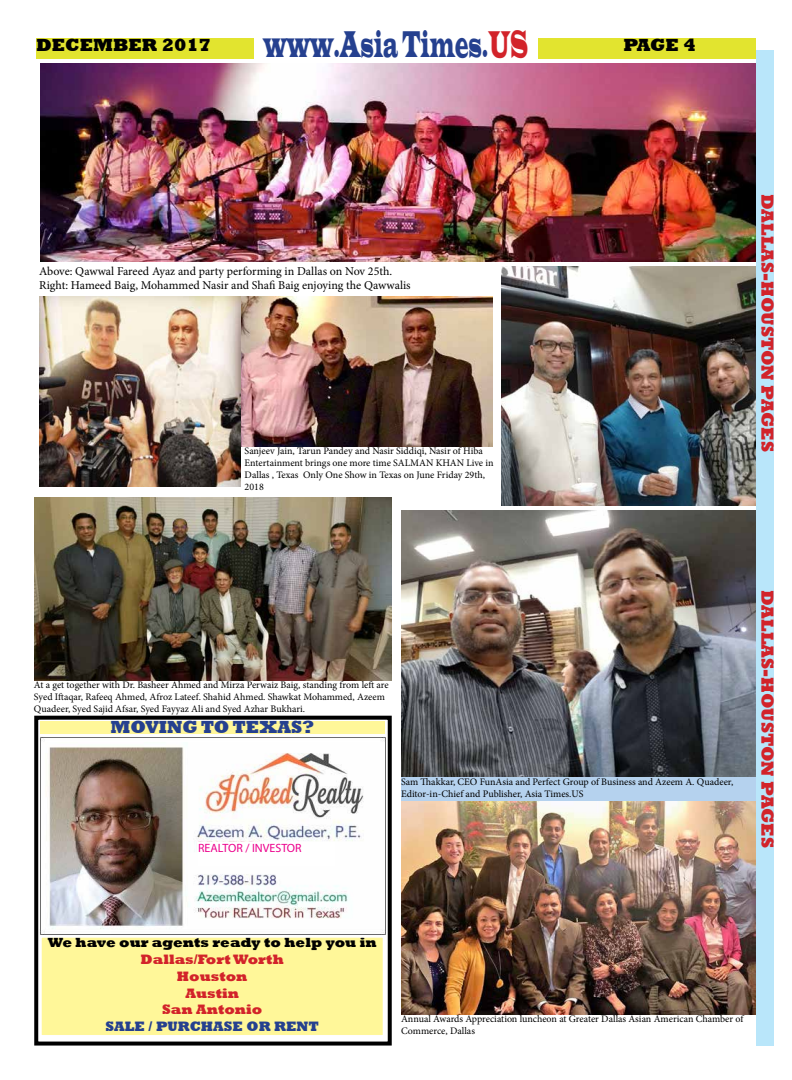
<style>
.page{position:relative;width:792px;height:1080px;background:#fff}
.page>*{position:absolute;margin:0;border:0;box-sizing:border-box;transform-origin:0 0}
.t1{font:38.3px "Latin Wide";color:#25408f;scale:.39 1}
.t2{font:800 18px "Rockwell";color:#d2232a}
.t3{font:800 18px "Rockwell";color:#000}
.t4{font:800 18px "Rockwell";color:#25408f}
.t5{font:800 14px/16.8px "Rockwell";color:#d2232a;text-align:center}
.t6{font:800 14px "Rockwell";color:#000}
.t7{font:800 14px "Rockwell";color:#25408f}
.t8{font:12px/14.4px "Minion Pro";color:#000}
.t9{font:12px "Myriad Pro";color:#ec008c}
.t10{font:10px/12px "Minion Pro";color:#000}
.s1{color:#d2232a}
</style>
<div class="page">
<div style="left:36px;top:38px;width:720px;height:21px;background:#e2e42f"></div>
<div style="left:254px;top:35px;width:284px;height:24px;background:#fff"></div>
<img style="left:401px;top:801px;width:355px;height:214px">
<img style="left:40px;top:731px;width:346px;height:204px">
<div style="left:34px;top:716px;width:358px;height:330px;border:4px solid #000"></div>
<div style="left:41px;top:937px;width:342px;height:98px;background:#fff799"></div>
<div style="left:41px;top:937px;width:342px;height:99px;border:1px solid #fff"></div>
<div style="left:40px;top:721px;width:344px;height:13px;background:#fff799"></div>
<div style="left:198px;top:842px;width:136px;height:23px;background:#fff"></div>
<img style="left:40px;top:63px;width:716px;height:199px">
<img style="left:240px;top:297px;width:252px;height:149px">
<img style="left:501px;top:266px;width:255px;height:240px">
<img style="left:401px;top:510px;width:355px;height:268px">
<img style="left:34px;top:497px;width:358px;height:183px">
<img style="left:39px;top:297px;width:201px;height:189px">
<div style="left:401px;top:778px;width:355px;height:23px;background:#b5d2ee"></div>
<div style="left:756px;top:50px;width:18px;height:996px;background:#b9e6fa"></div>
<h2 class="t3" style="left:36px;top:35px;width:177px">DECEMBER 2017</h2>
<h1 class="t1" style="left:264px;top:20px;width:681px">www.Asia Times.<span class="s1">US</span></h1>
<h2 class="t3" style="left:623px;top:35px;width:74px">PAGE 4</h2>
<p class="t8" style="left:39px;top:264px;width:373px">Above: Qawwal Fareed Ayaz and party performing in Dallas on Nov 25th.<br>Right: Hameed Baig, Mohammed Nasir and Shafi Baig enjoying the Qawwalis</p>
<p class="t10" style="left:245px;top:444px;width:251px">Sanjeev Jain, Tarun Pandey and Nasir Siddiqi, Nasir of Hiba Entertainment brings one more time SALMAN KHAN Live in Dallas , Texas Only One Show in Texas on June Friday 29th, 2018</p>
<h2 class="t2" style="left:778px;top:194px;width:259px;rotate:90deg">DALLAS-HOUSTON PAGES</h2>
<p class="t10" style="left:34px;top:679px;width:356px">At a get together with Dr. Basheer Ahmed and Mirza Perwaiz Baig, standing from left are<br>Syed Iftaqar, Rafeeq Ahmed, Afroz Lateef. Shahid Ahmed. Shawkat Mohammed, Azeem<br>Quadeer, Syed Sajid Afsar, Syed Fayyaz Ali and Syed Azhar Bukhari.</p>
<h2 class="t4" style="left:111px;top:717px;width:205px">MOVING TO TEXAS?</h2>
<p class="t10" style="left:401px;top:776px;width:334px">Sam Thakkar, CEO FunAsia and Perfect Group of Business and Azeem A. Quadeer,<br>Editor-in-Chief and Publisher, Asia Times.US</p>
<p class="t9" style="left:198px;top:840px;width:105px">REALTOR / INVESTOR</p>
<h2 class="t2" style="left:778px;top:590px;width:259px;rotate:90deg">DALLAS-HOUSTON PAGES</h2>
<h3 class="t6" style="left:48px;top:934px;width:330px">We have our agents ready to help you in</h3>
<h3 class="t5" style="left:141px;top:951px;width:145px">Dallas/Fort Worth<br>Houston<br>Austin<br>San Antonio</h3>
<h3 class="t7" style="left:105px;top:1018px;width:215px">SALE / PURCHASE OR RENT</h3>
<p class="t10" style="left:401px;top:1013px;width:344px">Annual Awards Appreciation luncheon at Greater Dallas Asian American Chamber of<br>Commerce, Dallas</p>
</div>
